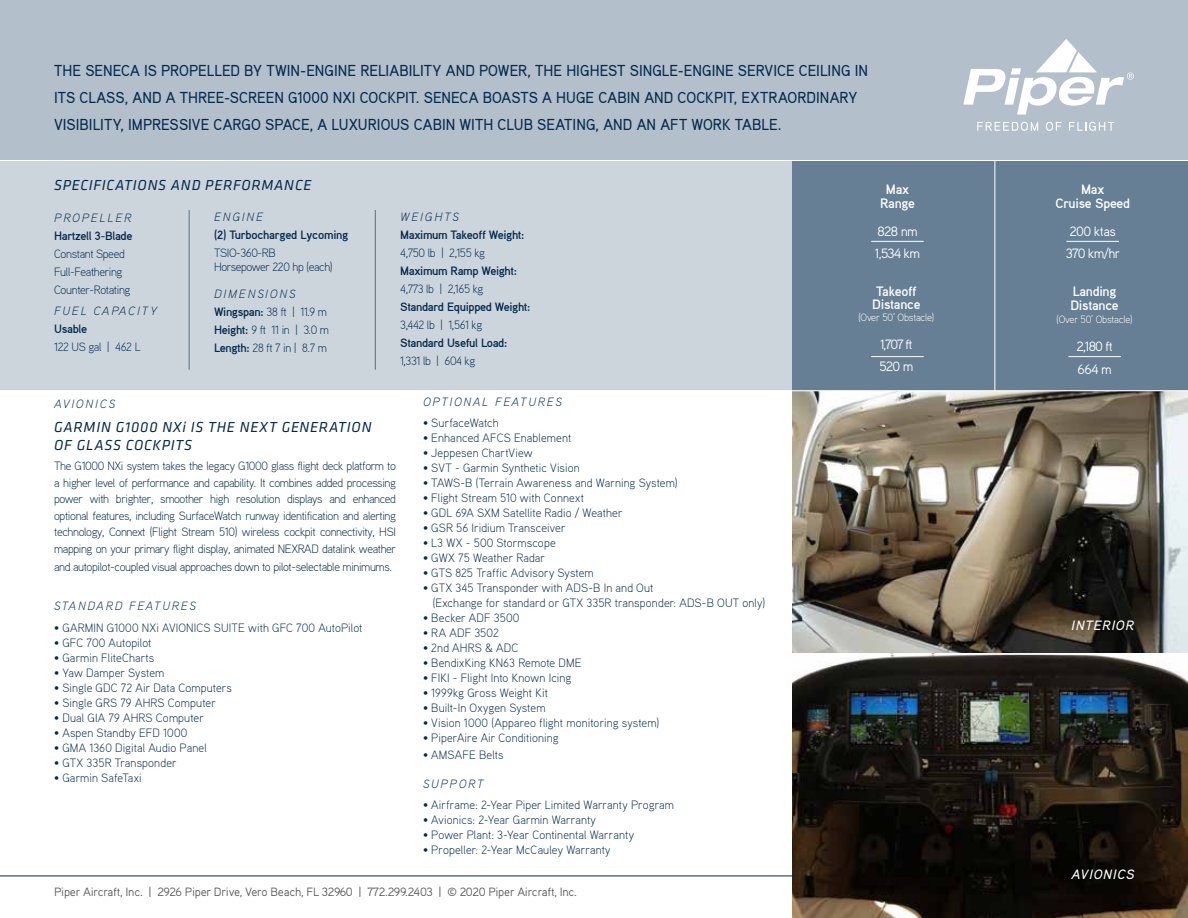
<style>
.page{position:relative;width:1188px;height:918px;background:#fff}
.page>*{position:absolute;margin:0;border:0;box-sizing:border-box;transform-origin:0 0}
.t1{font:500 15.75px/27px "Aaux";color:#002a4e;scale:.95 1}
.t2{font:italic 15px/18px "Klavika";letter-spacing:.045em;color:#002a4e}
.t3{font:700 13.5px/13.5px "Aaux";letter-spacing:-.02em;color:#fff;text-align:center}
.t4{font:13.5px/22.5px "Aaux Pro OT";letter-spacing:-.06em;color:#fff}
.t5{font:italic 500 13.5px "Aaux Pro OT";letter-spacing:.06em;color:#fff}
.t6{font:300 12px/16.5px "Aaux";letter-spacing:.005em;color:#002a4e;text-align:justify}
.t7{font:300 12px/18px "Aaux";letter-spacing:-.03em;color:#002a4e}
.t8{font:700 12px "Aaux";letter-spacing:-.03em;color:#002a4e}
.t9{font:italic 300 12px "Aaux Pro OT";letter-spacing:.155em;color:#002a4e}
.t10{font:12px "Aaux Pro OT";letter-spacing:-.02em;color:#58595b}
.t11{font:300 10.5px "Aaux";letter-spacing:-.02em;color:#fff}
.s1{font-weight:700}
</style>
<div class="page">
<img style="left:792px;top:391px;width:396px;height:263px">
<div style="left:792px;top:161px;width:396px;height:230px;background:#667f94"></div>
<div style="left:0;top:161px;width:792px;height:230px;background:#cdd5dc"></div>
<svg style="left:792px;top:655px;width:396px;height:263px;background:#25221c"></svg>
<div style="left:0;top:0;width:1188px;height:160px;background:#b3bfca"></div>
<hr style="left:0;top:390px;width:1188px;height:1px;background:#fff">
<hr style="left:189px;top:210px;width:1px;height:160px;background:#002a4e">
<hr style="left:375px;top:210px;width:1px;height:160px;background:#002a4e">
<hr style="left:0;top:876px;width:797px;height:1px;background:#002a4e">
<hr style="left:871px;top:241px;width:53px;height:1px;background:#fff">
<hr style="left:871px;top:356px;width:53px;height:1px;background:#fff">
<hr style="left:1068px;top:356px;width:53px;height:1px;background:#fff">
<hr style="left:1067px;top:241px;width:52px;height:1px;background:#fff">
<hr style="left:995px;top:161px;width:1px;height:230px;background:#fff">
<svg style="left:963px;top:39px;width:171px;height:76px"></svg>
<svg style="left:977px;top:122px;width:61px;height:9px"></svg>
<svg style="left:1046px;top:122px;width:15px;height:9px"></svg>
<svg style="left:1069px;top:122px;width:45px;height:9px"></svg>
<p class="t1" style="left:54px;top:56px;width:858px">THE SENECA IS PROPELLED BY TWIN-ENGINE RELIABILITY AND POWER, THE HIGHEST SINGLE-ENGINE SERVICE CEILING IN<br>ITS CLASS, AND A THREE-SCREEN G1000 NXI COCKPIT. SENECA BOASTS A HUGE CABIN AND COCKPIT, EXTRAORDINARY<br>VISIBILITY, IMPRESSIVE CARGO SPACE, A LUXURIOUS CABIN WITH CLUB SEATING, AND AN AFT WORK TABLE.</p>
<p class="t2" style="left:54px;top:176px;width:259px">SPECIFICATIONS AND PERFORMANCE</p>
<p class="t3" style="left:880px;top:183px;width:36px">Max<br>Range</p>
<p class="t4" style="left:875px;top:219px;width:47px">828 nm<br>1,534 km</p>
<p class="t3" style="left:872px;top:284px;width:50px;text-align:left">Takeoff<br>Distance</p>
<p class="t11" style="left:858px;top:311px;width:77px">(Over 50’ Obstacle)</p>
<p class="t4" style="left:879px;top:332px;width:35px">1,707 ft<br>520 m</p>
<p class="t9" style="left:214px;top:209px;width:51px">ENGINE</p>
<p class="t8" style="left:214px;top:227px;width:136px">(2) Turbocharged Lycoming</p>
<p class="t7" style="left:214px;top:246px;width:120px;line-height:13.5px">TSIO-360-RB<br>Horsepower 220 hp (each)</p>
<p class="t9" style="left:214px;top:287px;width:83px">DIMENSIONS</p>
<p class="t7" style="left:214px;top:303px;width:117px"><span class="s1">Wingspan:</span> 38 ft | 11.9 m<br><span class="s1">Height:</span> 9 ft 11 in | 3.0 m<br><span class="s1">Length:</span> 28 ft 7 in | 8.7 m</p>
<p class="t9" style="left:400px;top:209px;width:60px">WEIGHTS</p>
<p class="t8" style="left:400px;top:227px;width:126px">Maximum Takeoff Weight:</p>
<p class="t7" style="left:400px;top:244px;width:86px">4,750 lb | 2,155 kg</p>
<p class="t8" style="left:400px;top:263px;width:118px">Maximum Ramp Weight:</p>
<p class="t7" style="left:400px;top:280px;width:85px">4,773 lb | 2,165 kg</p>
<p class="t8" style="left:400px;top:299px;width:132px">Standard Equipped Weight:</p>
<p class="t7" style="left:400px;top:316px;width:84px">3,442 lb | 1,561 kg</p>
<p class="t8" style="left:400px;top:335px;width:109px">Standard Useful Load:</p>
<p class="t7" style="left:400px;top:352px;width:77px">1,331 lb | 604 kg</p>
<p class="t9" style="left:54px;top:210px;width:79px">PROPELLER</p>
<p class="t8" style="left:54px;top:228px;width:80px">Hartzell 3-Blade</p>
<p class="t7" style="left:54px;top:244px;width:78px">Constant Speed<br>Full-Feathering<br>Counter-Rotating</p>
<p class="t9" style="left:54px;top:303px;width:104px">FUEL CAPACITY</p>
<p class="t8" style="left:54px;top:321px;width:34px">Usable</p>
<p class="t7" style="left:54px;top:337px;width:88px">122 US gal | 462 L</p>
<p class="t9" style="left:54px;top:396px;width:63px">AVIONICS</p>
<p class="t2" style="left:54px;top:418px;width:319px">GARMIN G1000 NXi IS THE NEXT GENERATION<br>OF GLASS COCKPITS</p>
<p class="t6" style="left:54px;top:457px;width:343px">The G1000 NXi system takes the legacy G1000 glass flight deck platform to a higher level of performance and capability. It combines added processing power with brighter, smoother high resolution displays and enhanced optional features, including SurfaceWatch runway identification and alerting technology, Connext (Flight Stream 510) wireless cockpit connectivity, HSI mapping on your primary flight display, animated NEXRAD datalink weather</p>
<p class="t7" style="left:54px;top:557px;width:339px">and autopilot-coupled visual approaches down to pilot-selectable minimums.</p>
<p class="t9" style="left:54px;top:598px;width:143px">STANDARD FEATURES</p>
<p class="t6" style="left:54px;top:619px;width:310px">• GARMIN G1000 NXi AVIONICS SUITE with GFC 700 AutoPilot</p>
<p class="t6" style="left:54px;top:634px;width:99px">• GFC 700 Autopilot</p>
<p class="t6" style="left:54px;top:649px;width:102px">• Garmin FliteCharts</p>
<p class="t6" style="left:54px;top:664px;width:112px">• Yaw Damper System</p>
<p class="t6" style="left:54px;top:679px;width:179px">• Single GDC 72 Air Data Computers</p>
<p class="t6" style="left:54px;top:694px;width:163px">• Single GRS 79 AHRS Computer</p>
<p class="t6" style="left:54px;top:709px;width:151px">• Dual GIA 79 AHRS Computer</p>
<p class="t6" style="left:54px;top:724px;width:135px">• Aspen Standby EFD 1000</p>
<p class="t6" style="left:54px;top:739px;width:154px">• GMA 1360 Digital Audio Panel</p>
<p class="t6" style="left:54px;top:754px;width:124px">• GTX 335R Transponder</p>
<p class="t6" style="left:54px;top:769px;width:89px">• Garmin SafeTaxi</p>
<p class="t9" style="left:423px;top:394px;width:140px">OPTIONAL FEATURES</p>
<p class="t6" style="left:423px;top:415px;width:77px">• SurfaceWatch</p>
<p class="t6" style="left:423px;top:430px;width:150px">• Enhanced AFCS Enablement</p>
<p class="t6" style="left:423px;top:445px;width:111px">• Jeppesen ChartView</p>
<p class="t6" style="left:423px;top:460px;width:158px">• SVT - Garmin Synthetic Vision</p>
<p class="t6" style="left:423px;top:475px;width:256px">• TAWS-B (Terrain Awareness and Warning System)</p>
<p class="t6" style="left:423px;top:490px;width:163px">• Flight Stream 510 with Connext</p>
<p class="t6" style="left:423px;top:505px;width:201px">• GDL 69A SXM Satellite Radio / Weather</p>
<p class="t6" style="left:423px;top:520px;width:144px">• GSR 56 Iridium Transceiver</p>
<p class="t6" style="left:423px;top:535px;width:134px">• L3 WX - 500 Stormscope</p>
<p class="t6" style="left:423px;top:550px;width:123px">• GWX 75 Weather Radar</p>
<p class="t6" style="left:423px;top:565px;width:172px">• GTS 825 Traffic Advisory System</p>
<p class="t6" style="left:433px;top:580px;width:334px;line-height:15px;text-indent:-10px">• GTX 345 Transponder with ADS-B In and Out<br>(Exchange for standard or GTX 335R transponder: ADS-B OUT only)</p>
<p class="t6" style="left:423px;top:610px;width:98px">• Becker ADF 3500</p>
<p class="t6" style="left:423px;top:625px;width:77px">• RA ADF 3502</p>
<p class="t6" style="left:423px;top:640px;width:97px">• 2nd AHRS &amp; ADC</p>
<p class="t6" style="left:423px;top:655px;width:160px">• BendixKing KN63 Remote DME</p>
<p class="t6" style="left:423px;top:670px;width:150px">• FIKI - Flight Into Known Icing</p>
<p class="t6" style="left:423px;top:685px;width:126px">• 1999kg Gross Weight Kit</p>
<p class="t6" style="left:423px;top:700px;width:124px">• Built-In Oxygen System</p>
<p class="t6" style="left:423px;top:715px;width:238px">• Vision 1000 (Appareo flight monitoring system)</p>
<p class="t6" style="left:423px;top:730px;width:137px">• PiperAire Air Conditioning</p>
<p class="t6" style="left:423px;top:746px;width:82px">• AMSAFE Belts</p>
<p class="t9" style="left:423px;top:776px;width:62px">SUPPORT</p>
<p class="t6" style="left:423px;top:797px;width:253px">• Airframe: 2-Year Piper Limited Warranty Program</p>
<p class="t6" style="left:423px;top:812px;width:175px">• Avionics: 2-Year Garmin Warranty</p>
<p class="t6" style="left:423px;top:827px;width:213px">• Power Plant: 3-Year Continental Warranty</p>
<p class="t6" style="left:423px;top:842px;width:189px">• Propeller: 2-Year McCauley Warranty</p>
<p class="t10" style="left:54px;top:884px;width:525px">Piper Aircraft, Inc. | 2926 Piper Drive, Vero Beach, FL 32960 | 772.299.2403 | © 2020 Piper Aircraft, Inc.</p>
<p class="t3" style="left:1055px;top:183px;width:76px">Max<br>Cruise Speed</p>
<p class="t4" style="left:1066px;top:219px;width:56px">200 ktas<br>370 km/hr</p>
<p class="t3" style="left:1070px;top:284px;width:50px;text-align:left">Landing<br>Distance</p>
<p class="t11" style="left:1057px;top:313px;width:77px">(Over 50’ Obstacle)</p>
<p class="t4" style="left:1076px;top:335px;width:38px">2,180 ft<br>664 m</p>
<p class="t5" style="left:1071px;top:617px;width:64px">INTERIOR</p>
<p class="t5" style="left:1071px;top:866px;width:65px">AVIONICS</p>
</div>
